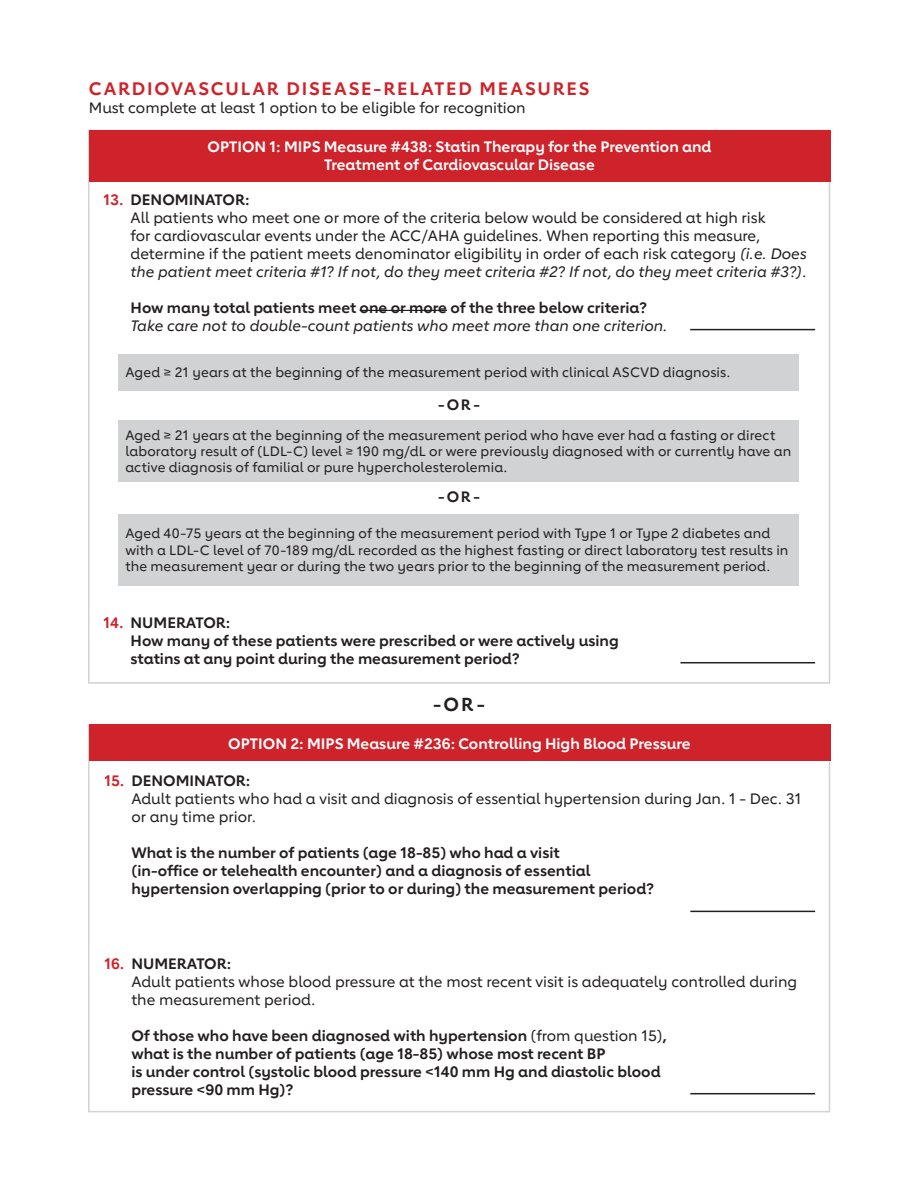
<style>
.page{position:relative;width:918px;height:1188px;background:#fff}
.page>*{position:absolute;margin:0;border:0;box-sizing:border-box;transform-origin:0 0}
.t1{font:700 18.75px "Lub Dub";color:#231f20}
.t2{font:700 18px "Lub Dub";letter-spacing:.1em;color:#ce232a}
.Paragraph_Style_1{font:500 15px/18px "Lub Dub";color:#231f20}
.Paragraph_Style_1-2{font:700 15px/18px "Lub Dub";color:#231f20}
.Bullets{font:700 15px/18px "Lub Dub";color:#fff;text-align:center}
.Paragraph_Style_1-3{font:italic 500 15px/18px "Lub Dub";color:#231f20}
.Bullets-2{font:500 15px "Lub Dub";color:#231f20}
.t3{font:500 13.5px/16.2px "Lub Dub";letter-spacing:.01em;color:#231f20}
.s1{font-weight:700;color:#ce232a}
.s2{font-weight:700}
.s3{font-style:italic}
.s4{font-weight:700;font-style:normal}
.s5{color:#ce232a}
.s6{font-weight:500}
</style>
<div class="page">
<hr style="left:360px;top:310px;width:87px;height:1px;background:#231f20">
<hr style="left:690px;top:329px;width:125px;height:1px;background:#231f20">
<div style="left:119px;top:354px;width:680px;height:37px;background:#d1d2d4"></div>
<div style="left:119px;top:420px;width:680px;height:62px;background:#d1d2d4"></div>
<div style="left:119px;top:514px;width:680px;height:71px;background:#d1d2d4"></div>
<hr style="left:680px;top:662px;width:135px;height:1px;background:#231f20">
<hr style="left:690px;top:911px;width:125px;height:1px;background:#231f20">
<hr style="left:690px;top:1093px;width:125px;height:1px;background:#231f20">
<div style="left:89px;top:130px;width:741px;height:52px;background:#ce232a"></div>
<div style="left:89px;top:725px;width:741px;height:36px;background:#ce232a"></div>
<h2 class="t2" style="left:89px;top:77px;width:502px">CARDIOVASCULAR DISEASE-RELATED MEASURES</h2>
<p class="Bullets-2" style="left:89px;top:98px;width:438px">Must complete at least 1 option to be eligible for recognition</p>
<p class="Bullets" style="left:207px;top:138px;width:506px">OPTION 1: MIPS Measure #438: Statin Therapy for the Prevention and<br>Treatment of Cardiovascular Disease</p>
<p class="Paragraph_Style_1" style="left:131px;top:191px;width:678px;text-indent:-27px"><span class="s1">13.</span> <span class="s2">DENOMINATOR:<br></span>All patients who meet one or more of the criteria below would be considered at high risk<br>for cardiovascular events under the ACC/AHA guidelines. When reporting this measure, determine if the patient meets denominator eligibility in order of each risk category <span class="s3">(i.e. Does the patient meet criteria #1? If not, do they meet criteria #2? If not, do they meet criteria #3?)</span>.</p>
<p class="Paragraph_Style_1-3" style="left:131px;top:299px;width:539px"><span class="s4">How many total patients meet one or more of the three below criteria?<br></span>Take care not to double-count patients who meet more than one criterion.</p>
<p class="t3" style="left:125px;top:364px;width:607px">Aged ≥ 21 years at the beginning of the measurement period with clinical ASCVD diagnosis.</p>
<p class="Paragraph_Style_1-2" style="left:438px;top:396px;width:43px">-OR-</p>
<p class="t3" style="left:125px;top:427px;width:667px">Aged ≥ 21 years at the beginning of the measurement period who have ever had a fasting or direct laboratory result of (LDL-C) level ≥ 190 mg/dL or were previously diagnosed with or currently have an active diagnosis of familial or pure hypercholesterolemia.</p>
<p class="Paragraph_Style_1-2" style="left:438px;top:488px;width:43px">-OR-</p>
<p class="t3" style="left:125px;top:525px;width:665px">Aged 40-75 years at the beginning of the measurement period with Type 1 or Type 2 diabetes and with a LDL-C level of 70-189 mg/dL recorded as the highest fasting or direct laboratory test results in the measurement year or during the two years prior to the beginning of the measurement period.</p>
<p class="Paragraph_Style_1-2" style="left:131px;top:613px;width:490px;text-indent:-27px"><span class="s5">14.</span> NUMERATOR:<br>How many of these patients were prescribed or were actively using statins at any point during the measurement period?</p>
<p class="t1" style="left:433px;top:693px;width:53px">-OR-</p>
<p class="Bullets" style="left:228px;top:734px;width:464px">OPTION 2: MIPS Measure #236: Controlling High Blood Pressure</p>
<p class="Paragraph_Style_1" style="left:131px;top:772px;width:672px;text-indent:-27px"><span class="s1">15.</span> <span class="s2">DENOMINATOR:<br></span>Adult patients who had a visit and diagnosis of essential hypertension during Jan. 1 - Dec. 31 or any time prior.</p>
<p class="Paragraph_Style_1-2" style="left:131px;top:844px;width:524px">What is the number of patients (age 18-85) who had a visit<br>(in-office or telehealth encounter) and a diagnosis of essential hypertension overlapping (prior to or during) the measurement period?</p>
<p class="Paragraph_Style_1" style="left:131px;top:954px;width:667px;text-indent:-27px"><span class="s1">16.</span> <span class="s2">NUMERATOR:<br></span>Adult patients whose blood pressure at the most recent visit is adequately controlled during the measurement period.</p>
<p class="Paragraph_Style_1-2" style="left:131px;top:1026px;width:537px">Of those who have been diagnosed with hypertension <span class="s6">(from question 15)</span>, what is the number of patients (age 18-85) whose most recent BP<br>is under control (systolic blood pressure &lt;140 mm Hg and diastolic blood pressure &lt;90 mm Hg)?</p>
</div>
